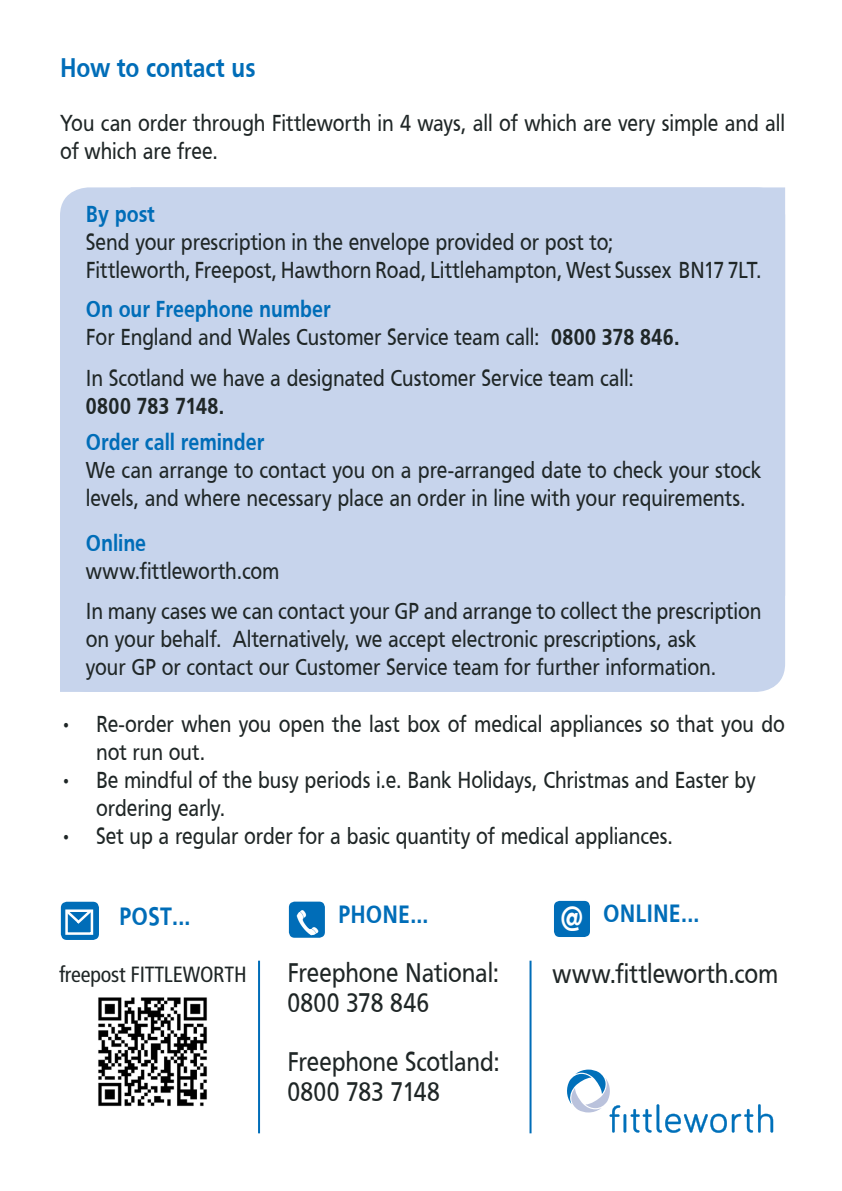
<style>
.page{position:relative;width:842px;height:1191px;background:#fff}
.page>*{position:absolute;margin:0;border:0;box-sizing:border-box;transform-origin:0 0}
.t1{font:28px/29.6px "Frutiger Cnd";letter-spacing:-.005em;color:#1f2626}
.t2{font:700 28px "Frutiger Cnd";letter-spacing:-.005em;color:#006db8}
.t3{font:700 26px "Frutiger Cnd";color:#006db8}
.t4{font:24px/28px "Frutiger Cnd";letter-spacing:-.005em;color:#1f2626}
.t5{font:condensed 22px "Frutiger LT";letter-spacing:-.01em;color:#1f2626}
.s1{font-weight:700;color:#006db8}
.s2{font-weight:700}
.s3{font-size:36px;color:#fff}
</style>
<div class="page">
<svg style="left:567px;top:1069px;width:206px;height:63px"></svg>
<div style="left:288px;top:900px;width:38px;height:38px;background:#006db8;border-radius:7px"></div>
<div style="left:287px;top:899px;width:40px;height:40px;border:2px solid #fff;border-radius:7px"></div>
<div style="left:60px;top:900px;width:40px;height:41px;background:#006db8;border-radius:7px"></div>
<div style="left:59px;top:899px;width:42px;height:43px;border:2px solid #fff;border-radius:7px"></div>
<div style="left:65px;top:909px;width:28px;height:25px;border:3px solid #fff"></div>
<svg style="left:65px;top:909px;width:29px;height:17px"></svg>
<div style="left:553px;top:900px;width:38px;height:38px;background:#006db8;border-radius:7px"></div>
<div style="left:552px;top:899px;width:40px;height:40px;border:2px solid #fff;border-radius:7px"></div>
<hr style="left:258px;top:960px;width:2px;height:173px;background:#006db8">
<hr style="left:529px;top:960px;width:2px;height:173px;background:#006db8">
<div style="left:60px;top:187px;width:725px;height:505px;background:#c7d4ec;border-radius:28px"></div>
<img style="left:98px;top:997px;width:109px;height:110px">
<svg style="left:294px;top:936px;width:25px;height:1px"></svg>
<p class="t2" style="left:60px;top:51px;width:197px">How to contact us</p>
<p class="t4" style="left:60px;top:109px;width:727px">You can order through Fittleworth in 4 ways, all of which are very simple and all of which are free.</p>
<p class="t4" style="left:86px;top:200px;width:677px"><span class="s1">By post<br></span>Send your prescription in the envelope provided or post to;<br>Fittleworth, Freepost, Hawthorn Road, Littlehampton, West Sussex BN17 7LT.</p>
<p class="t4" style="left:86px;top:295px;width:595px"><span class="s1">On our Freephone number<br></span>For England and Wales Customer Service team call: <span class="s2">0800 378 846.</span></p>
<p class="t4" style="left:86px;top:363px;width:550px">In Scotland we have a designated Customer Service team call:<br><span class="s2">0800 783 7148.</span></p>
<p class="t4" style="left:86px;top:427px;width:677px"><span class="s1">Order call reminder<br></span>We can arrange to contact you on a pre-arranged date to check your stock levels, and where necessary place an order in line with your requirements.</p>
<p class="t4" style="left:86px;top:528px;width:195px"><span class="s1">Online </span>www.fittleworth.com</p>
<p class="t4" style="left:86px;top:596px;width:677px">In many cases we can contact your GP and arrange to collect the prescription on your behalf. Alternatively, we accept electronic prescriptions, ask<br>your GP or contact our Customer Service team for further information.</p>
<p class="t4" style="left:96px;top:709px;width:690px;text-indent:-36px">• Re-order when you open the last box of medical appliances so that you do not run out.</p>
<p class="t4" style="left:96px;top:765px;width:661px;text-indent:-36px">• Be mindful of the busy periods i.e. Bank Holidays, Christmas and Easter by ordering early.</p>
<p class="t4" style="left:60px;top:821px;width:614px">• Set up a regular order for a basic quantity of medical appliances.</p>
<p class="t3" style="left:119px;top:900px;width:73px">POST...</p>
<p class="t5" style="left:59px;top:962px;width:189px">freepost FITTLEWORTH</p>
<p class="t3" style="left:338px;top:899px;width:92px">PHONE...</p>
<p class="t1" style="left:287px;top:958px;width:213px">Freephone National:<br>0800 378 846</p>
<p class="t1" style="left:287px;top:1046px;width:214px">Freephone Scotland:<br>0800 783 7148</p>
<p class="t3" style="left:560px;top:898px;width:141px"><span class="s3">@</span> ONLINE...</p>
<p class="t1" style="left:553px;top:958px;width:227px">www.fittleworth.com</p>
</div>
